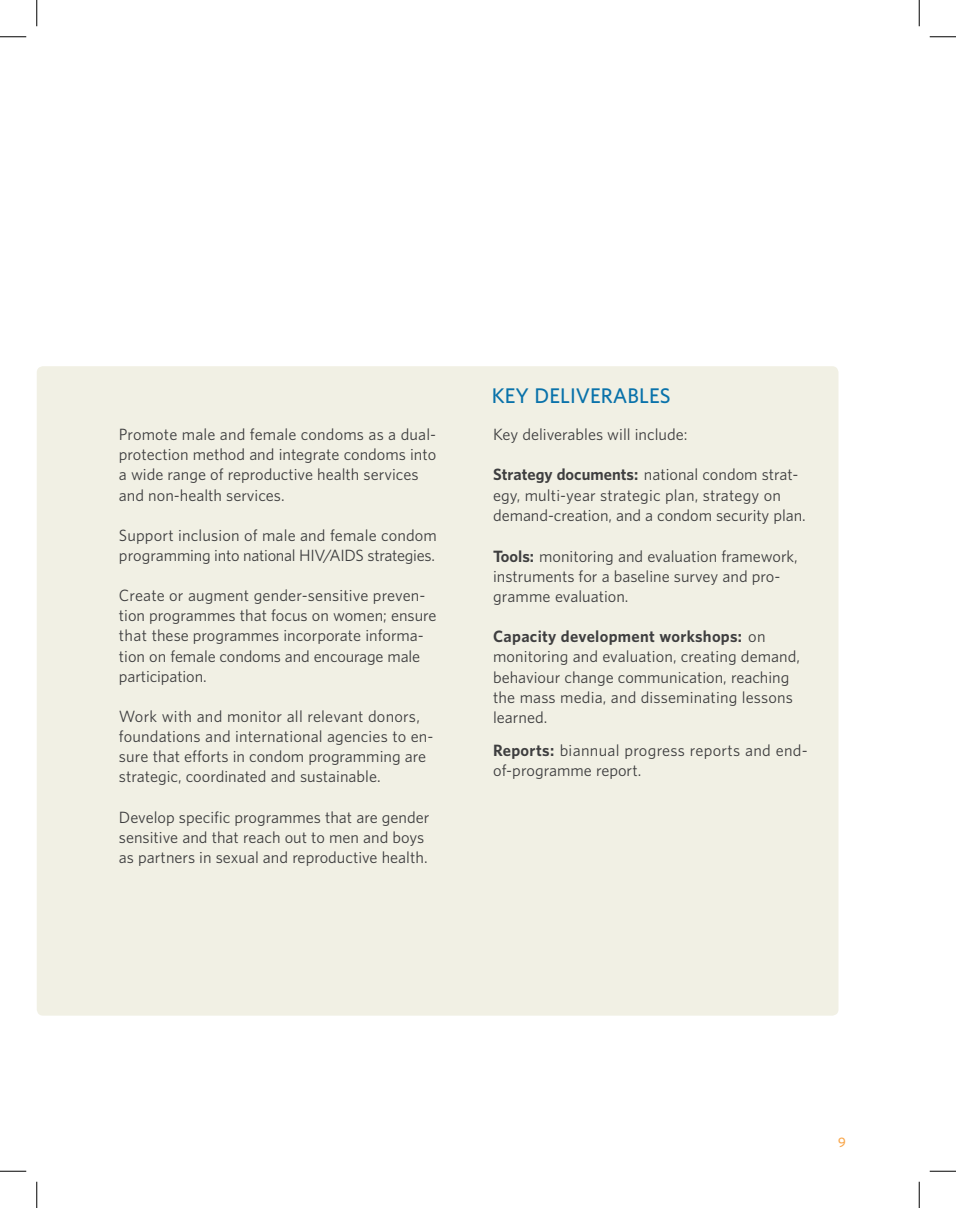
<style>
.page{position:relative;width:956px;height:1208px;background:#fff}
.page>*{position:absolute;margin:0;border:0;box-sizing:border-box;transform-origin:0 0}
.t1{font:600 19.25px "UNFPA";color:#0972aa}
.t2{font:14.88px/20.1px "UNFPA Text";color:#3e3e3f}
.t3{font:14.88px/20.1px "UNFPA Text";letter-spacing:.02em;color:#3e3e3f}
.t4{font:700 14.88px "UNFPA";letter-spacing:.02em;color:#3e3e3f}
.t5{font:600 12.25px "UNFPA";color:#f9a64a}
.s1{font-family:"UNFPA";font-weight:700}
.s2{font-family:"UNFPA Text";font-weight:400}
</style>
<div class="page">
<div style="left:37px;top:366px;width:801px;height:649px;background:#f1f0e4;border-radius:6px"></div>
<svg style="left:0;top:36px;width:26px;height:1px"></svg>
<svg style="left:929px;top:36px;width:27px;height:1px"></svg>
<svg style="left:0;top:1170px;width:26px;height:1px"></svg>
<svg style="left:929px;top:1170px;width:27px;height:1px"></svg>
<svg style="left:36px;top:0;width:1px;height:26px"></svg>
<svg style="left:36px;top:1181px;width:1px;height:27px"></svg>
<svg style="left:918px;top:0;width:1px;height:26px"></svg>
<svg style="left:918px;top:1181px;width:1px;height:27px"></svg>
<p class="t2" style="left:119px;top:424px;width:319px">Promote male and female condoms as a dual&shy;protection method and integrate condoms into a wide range of reproductive health services and non-health services.</p>
<p class="t2" style="left:119px;top:524px;width:319px">Support inclusion of male and female condom programming into national HIV/AIDS strategies.</p>
<p class="t2" style="left:119px;top:585px;width:319px">Create or augment gender-sensitive preven&shy;tion programmes that focus on women; ensure that these programmes incorporate informa&shy;tion on female condoms and encourage male participation.</p>
<p class="t2" style="left:119px;top:705px;width:316px">Work with and monitor all relevant donors, foundations and international agencies to en&shy;sure that efforts in condom programming are strategic, coordinated and sustainable.</p>
<p class="t2" style="left:119px;top:806px;width:312px">Develop specific programmes that are gender sensitive and that reach out to men and boys as partners in sexual and reproductive health.</p>
<p class="t1" style="left:492px;top:382px;width:180px">KEY DELIVERABLES</p>
<p class="t2" style="left:493px;top:424px;width:196px">Key deliverables will include:</p>
<p class="t2" style="left:493px;top:464px;width:314px"><span class="s1">Strategy documents:</span> national condom strat&shy;egy, multi-year strategic plan, strategy on demand-creation, and a condom security plan.</p>
<p class="t2" style="left:493px;top:545px;width:306px"><span class="s1">Tools:</span> monitoring and evaluation framework, instruments for a baseline survey and pro&shy;gramme evaluation.</p>
<p class="t4" style="left:493px;top:626px;width:274px">Capacity development workshops: <span class="s2">on</span></p>
<p class="t2" style="left:493px;top:646px;width:308px">monitoring and evaluation, creating demand, behaviour change communication, reaching the mass media, and disseminating lessons learned.</p>
<p class="t3" style="left:493px;top:740px;width:316px"><span class="s1">Reports:</span> biannual progress reports and end&shy;of-programme report.</p>
<p class="t5" style="left:838px;top:1134px;width:9px">9</p>
</div>
